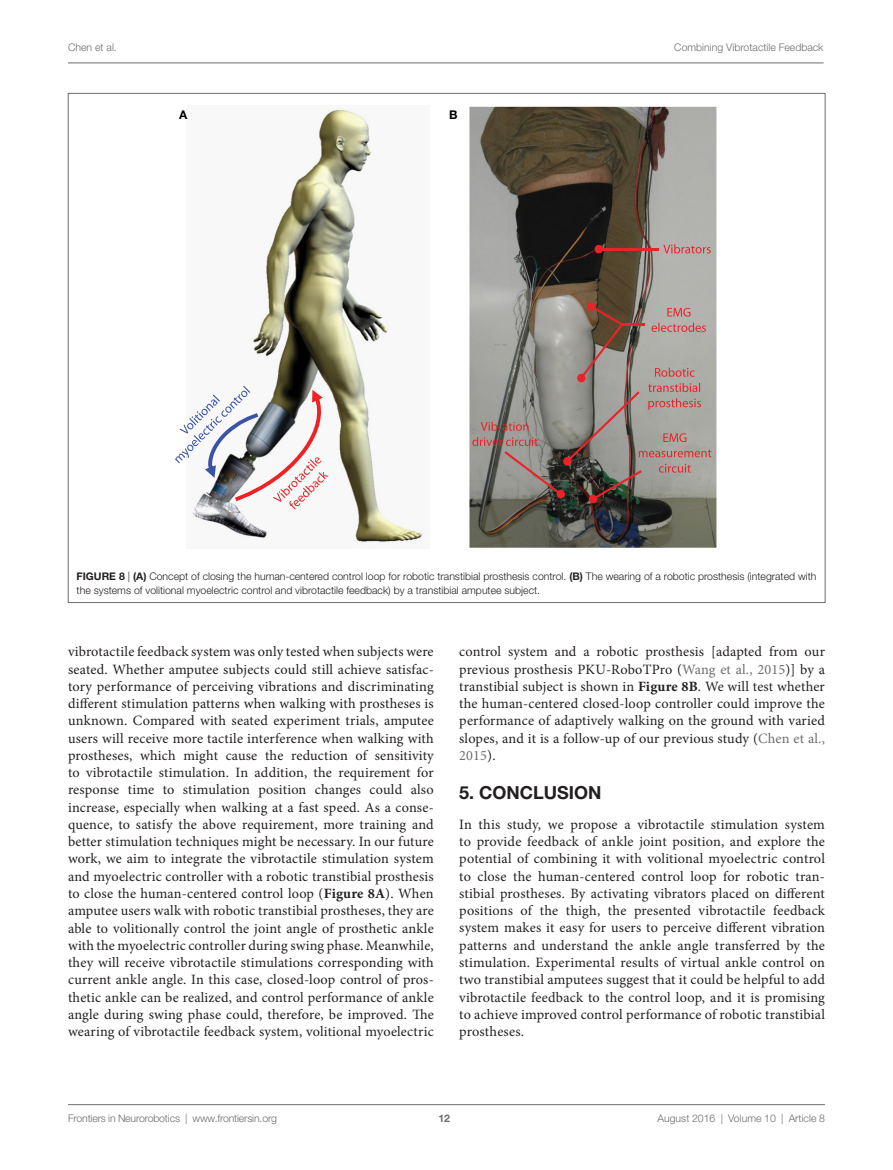
<style>
.page{position:relative;width:893px;height:1170px;background:#fff}
.page>*{position:absolute;margin:0;border:0;box-sizing:border-box;transform-origin:0 0}
.t1{font:700 18px "Helvetica Neue LT Std";color:#231f20}
.t2{font:14.25px/17.2px "Minion Pro";letter-spacing:.01em;color:#231f20;text-align:justify}
.t3{font:700 12px "Helvetica Neue LT Std";color:#000}
.t4{font:300 10.5px/14.2px "Helvetica Neue LT Std";color:#231f20}
.t5{font:300 10.5px "Helvetica Neue LT Std";color:#6c6d70}
.t6{font:700 10.5px "Helvetica Neue LT Std";color:#6c6d70}
.s1{font-weight:700}
.s2{color:#6c6d70}
</style>
<div class="page">
<svg style="left:469px;top:106px;width:248px;height:442px;background:#6c675e"></svg>
<img style="left:192px;top:109px;width:231px;height:433px">
<svg style="left:175px;top:386px;width:154px;height:123px"></svg>
<svg style="left:472px;top:302px;width:239px;height:201px;background:#938a84"></svg>
<hr style="left:622px;top:323px;width:23px;height:3px;background:#eb2227">
<hr style="left:68px;top:63px;width:756px;height:1px;background:#6c6d70">
<hr style="left:68px;top:1104px;width:757px;height:1px;background:#6c6d70">
<p class="t5" style="left:68px;top:41px;width:50px">Chen et al.</p>
<p class="t5" style="left:674px;top:41px;width:151px">Combining Vibrotactile Feedback</p>
<p class="t3" style="left:179px;top:107px;width:10px">A</p>
<p class="t3" style="left:449px;top:107px;width:10px">B</p>
<p class="t4" style="left:77px;top:568px;width:741px"><span class="s1">FIG URE 8</span> | <span class="s1">(A)</span> Concept of closing the human-centered control loop for robotic transtibial prosthesis control. <span class="s1">(B)</span> The wearing of a robotic prosthesis (integrated with the systems of volitional myoelectric control and vibrotactile feedback) by a transtibial amputee subject.</p>
<p class="t2" style="left:68px;top:643px;width:367px">vibrotactile feedback system was only tested when subjects were seated. Whether amputee subjects could still achieve satisfac&shy;tory performance of perceiving vibrations and discriminating different stimulation patterns when walking with prostheses is unknown. Compared with seated experiment trials, amputee users will receive more tactile interference when walking with prostheses, which might cause the reduction of sensitivity to vibrotactile stimulation. In addition, the requirement for response time to stimulation position changes could also increase, especially when walking at a fast speed. As a conse&shy;quence, to satisfy the above requirement, more training and better stimulation techniques might be necessary. In our future work, we aim to integrate the vibrotactile stimulation system and myoelectric controller with a robotic transtibial prosthesis to close the human-centered control loop (<span class="s1">Figure 8A</span>). When amputee users walk with robotic transtibial prostheses, they are able to volitionally control the joint angle of prosthetic ankle with the myoelectric controller during swing phase. Meanwhile, they will receive vibrotactile stimulations corresponding with current ankle angle. In this case, closed-loop control of pros&shy;thetic ankle can be realized, and control performance of ankle angle during swing phase could, therefore, be improved. The wearing of vibrotactile feedback system, volitional myoelectric</p>
<p class="t2" style="left:459px;top:643px;width:367px">control system and a robotic prosthesis [adapted from our previous prosthesis PKU-RoboTPro (<span class="s2">Wang et al., 2015</span>)] by a transtibial subject is shown in <span class="s1">Figure 8B</span>. We will test whether the human-centered closed-loop controller could improve the performance of adaptively walking on the ground with varied slopes, and it is a follow-up of our previous study (<span class="s2">Chen et al., 2015</span>).</p>
<p class="t1" style="left:459px;top:781px;width:61px">5. CONCL</p>
<p class="t1" style="left:544px;top:781px;width:57px">USION</p>
<p class="t2" style="left:459px;top:815px;width:367px">In this study, we propose a vibrotactile stimulation system to provide feedback of ankle joint position, and explore the potential of combining it with volitional myoelectric control to close the human-centered control loop for robotic tran&shy;stibial prostheses. By activating vibrators placed on different positions of the thigh, the presented vibrotactile feedback system makes it easy for users to perceive different vibration patterns and understand the ankle angle transferred by the stimulation. Experimental results of virtual ankle control on two transtibial amputees suggest that it could be helpful to add vibrotactile feedback to the control loop, and it is promising to achieve improved control performance of robotic transtibial prostheses.</p>
<p class="t5" style="left:68px;top:1111px;width:211px">Frontiers in Neurorobotics | www.frontiersin.org</p>
<p class="t5" style="left:658px;top:1111px;width:169px">August 2016 | Volume 10 | Article 8</p>
<p class="t6" style="left:439px;top:1111px;width:13px">12</p>
</div>
